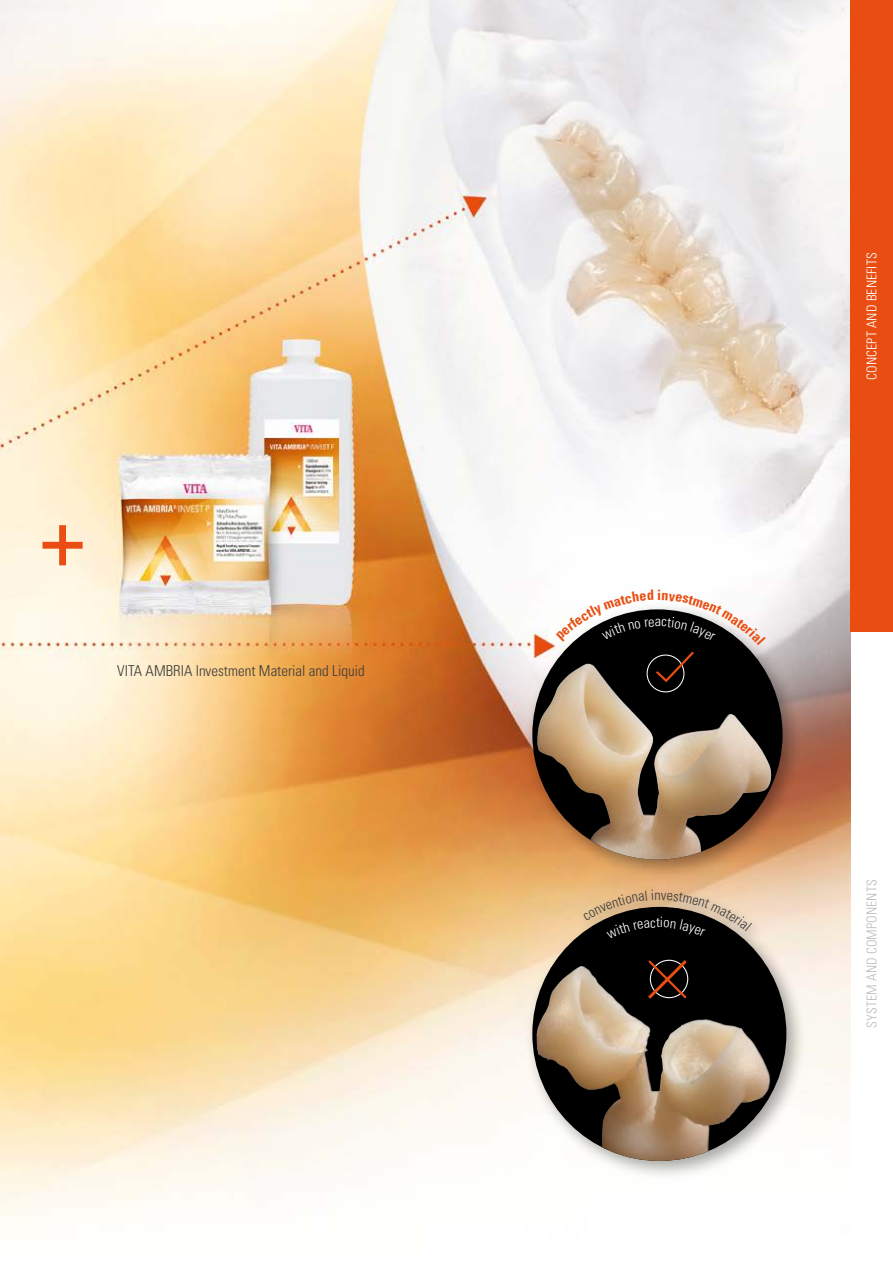
<style>
.page{position:relative;width:893px;height:1263px;background:#fff}
.page>*{position:absolute;margin:0;border:0;box-sizing:border-box;transform-origin:0 0}
.t1{font:300 condensed 15px "Univers LT Std";color:#3b3b3a}
.t2{font:300 condensed 14.25px "Univers LT Std";color:#3b3b3a}
.t3{font:300 condensed 14.25px "Univers LT Std";color:#fff}
.t4{font:300 condensed 13.5px "Univers LT Std";letter-spacing:.01em;color:#bbbcbd}
.t5{font:300 condensed 13.5px "Univers LT Std";letter-spacing:.01em;color:#fff}
</style>
<div class="page">
<img style="left:0;top:0;width:850px;height:1224px">
<div style="left:524px;top:898px;width:282px;height:283px;background:#000;opacity:.35"></div>
<div style="left:532px;top:907px;width:254px;height:254px;background:#000;border-radius:50%"></div>
<img style="left:536px;top:966px;width:234px;height:195px">
<svg style="left:645px;top:959px;width:45px;height:43px"></svg>
<div style="left:59px;top:525px;width:7px;height:40px;background:#e94d11"></div>
<div style="left:43px;top:542px;width:40px;height:7px;background:#e94d11"></div>
<div style="left:524px;top:601px;width:279px;height:279px;background:#000;opacity:.35"></div>
<img style="left:537px;top:664px;width:234px;height:196px">
<div style="left:647px;top:654px;width:37px;height:38px;border:1px solid #fff;border-radius:50%"></div>
<div style="left:850px;top:0;width:43px;height:631px;background:#e94d11"></div>
<div style="left:578px;top:885px;width:188px;height:60px;background:#000;opacity:.35"></div>
<div style="left:603px;top:913px;width:113px;height:36px;background:#000"></div>
<svg style="left:556px;top:590px;width:210px;height:94px"></svg>
<svg style="left:583px;top:890px;width:72px;height:49px"></svg>
<svg style="left:661px;top:892px;width:91px;height:45px"></svg>
<p class="t1" style="left:117px;top:661px;width:249px">VITA AMBRIA Investment Material and Liquid</p>
<p class="t2" style="left:654px;top:886px;width:8px">n</p>
<p class="t3" style="left:656px;top:914px;width:6px">t</p>
<p class="t5" style="left:864px;top:380px;width:129px;rotate:-90deg">CONCEPT AND BENEFITS</p>
<p class="t4" style="left:864px;top:1028px;width:150px;rotate:-90deg">SYSTEM AND COMPONENTS</p>
</div>
